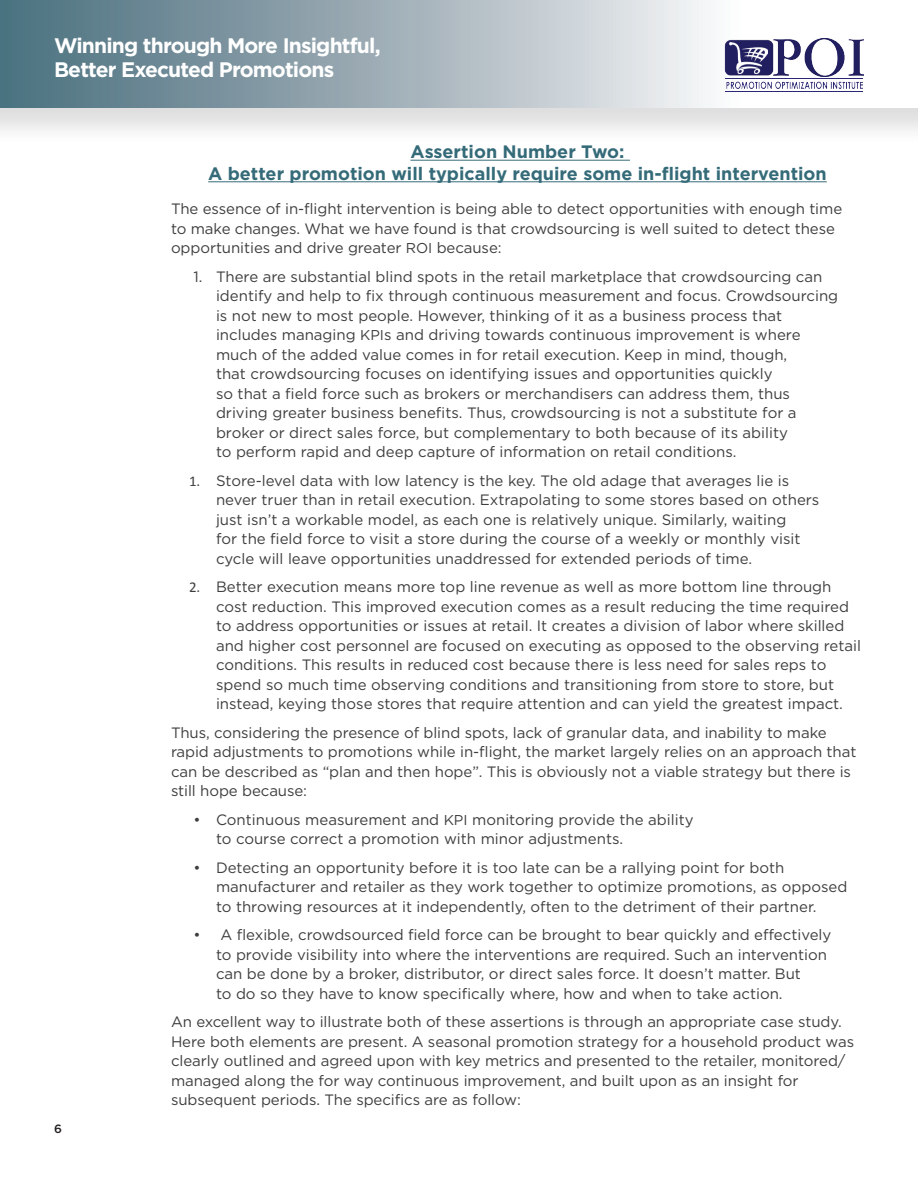
<style>
.page{position:relative;width:918px;height:1188px;background:#fff}
.page>*{position:absolute;margin:0;border:0;box-sizing:border-box;transform-origin:0 0}
.t1{font:700 21px/24px "Gotham";letter-spacing:-.04em;color:#fff}
.Subhead{font:700 18px/21.6px "Gotham";color:#356b79;text-align:center}
.Body_Text{font:15px/19.5px "Gotham";color:#3e3e3f}
.t2{font:500 12px "Gotham";color:#231f20}
.s1{font-size:14.25px}
.s2{font-family:"Calibri"}
</style>
<div class="page">
<div style="left:0;top:0;width:918px;height:146px;background:#231f20;opacity:.15"></div>
<div style="left:0;top:0;width:918px;height:108px;background:linear-gradient(to right,#4b6e7d,#fff)"></div>
<img style="left:720px;top:36px;width:144px;height:40px">
<img style="left:726px;top:82px;width:136px;height:6px">
<img style="left:724px;top:39px;width:49px;height:37px">
<hr style="left:725px;top:78px;width:138px;height:1px;background:#2a2774">
<hr style="left:725px;top:91px;width:138px;height:1px;background:#2a2774">
<img style="left:730px;top:43px;width:37px;height:30px">
<hr style="left:410px;top:160px;width:220px;height:1px;background:#356b79">
<hr style="left:208px;top:181px;width:619px;height:1px;background:#356b79">
<h1 class="t1" style="left:54px;top:33px;width:328px">Winning through More Insightful,<br>Better Executed Promotions</h1>
<p class="t2" style="left:54px;top:1121px;width:9px">6</p>
<p class="Subhead" style="left:208px;top:141px;width:620px">Assertion Number Two:<br>A better promotion will typically require some in-flight intervention</p>
<p class="Body_Text" style="left:171px;top:199px;width:673px">The essence of in-flight intervention is being able to detect opportunities with enough time to make changes. What we have found is that crowdsourcing is well suited to detect these opportunities and drive greater <span class="s1">ROI</span> because:</p>
<p class="Body_Text" style="left:216px;top:267px;width:624px;text-indent:-22px">1. There are substantial blind spots in the retail marketplace that crowdsourcing can identify and help to fix through continuous measurement and focus. Crowdsourcing is not new to most people. However, thinking of it as a business process that includes managing <span class="s1">KPI</span>s and driving towards continuous improvement is where much of the added value comes in for retail execution. Keep in mind, though,<br>that crowdsourcing focuses on identifying issues and opportunities quickly<br>so that a field force such as brokers or merchandisers can address them, thus driving greater business benefits. Thus, crowdsourcing is not a substitute for a broker or direct sales force, but complementary to both because of its ability<br>to perform rapid and deep capture of information on retail conditions.</p>
<p class="Body_Text" style="left:216px;top:471px;width:605px;text-indent:-27px"><span class="s2">1.</span> Store-level data with low latency is the key. The old adage that averages lie is never truer than in retail execution. Extrapolating to some stores based on others just isn’t a workable model, as each one is relatively unique. Similarly, waiting<br>for the field force to visit a store during the course of a weekly or monthly visit cycle will leave opportunities unaddressed for extended periods of time.</p>
<p class="Body_Text" style="left:216px;top:577px;width:647px;text-indent:-27px"><span class="s2">2.</span> Better execution means more top line revenue as well as more bottom line through cost reduction. This improved execution comes as a result reducing the time required to address opportunities or issues at retail. It creates a division of labor where skilled and higher cost personnel are focused on executing as opposed to the observing retail conditions. This results in reduced cost because there is less need for sales reps to spend so much time observing conditions and transitioning from store to store, but instead, keying those stores that require attention and can yield the greatest impact.</p>
<p class="Body_Text" style="left:171px;top:723px;width:687px">Thus, considering the presence of blind spots, lack of granular data, and inability to make rapid adjustments to promotions while in-flight, the market largely relies on an approach that can be described as “plan and then hope”. This is obviously not a viable strategy but there is still hope because:</p>
<p class="Body_Text" style="left:216px;top:810px;width:479px;text-indent:-22px">• Continuous measurement and <span class="s1">KPI</span> monitoring provide the ability to course correct a promotion with minor adjustments.</p>
<p class="Body_Text" style="left:216px;top:858px;width:633px;text-indent:-22px">• Detecting an opportunity before it is too late can be a rallying point for both manufacturer and retailer as they work together to optimize promotions, as opposed to throwing resources at it independently, often to the detriment of their partner.</p>
<p class="Body_Text" style="left:216px;top:925px;width:617px;text-indent:-22px">• A flexible, crowdsourced field force can be brought to bear quickly and effectively to provide visibility into where the interventions are required. Such an intervention can be done by a broker, distributor, or direct sales force. It doesn’t matter. But<br>to do so they have to know specifically where, how and when to take action.</p>
<p class="Body_Text" style="left:171px;top:1012px;width:685px">An excellent way to illustrate both of these assertions is through an appropriate case study.<br>Here both elements are present. A seasonal promotion strategy for a household product was clearly outlined and agreed upon with key metrics and presented to the retailer, monitored/ managed along the for way continuous improvement, and built upon as an insight for subsequent periods. The specifics are as follow:</p>
</div>
